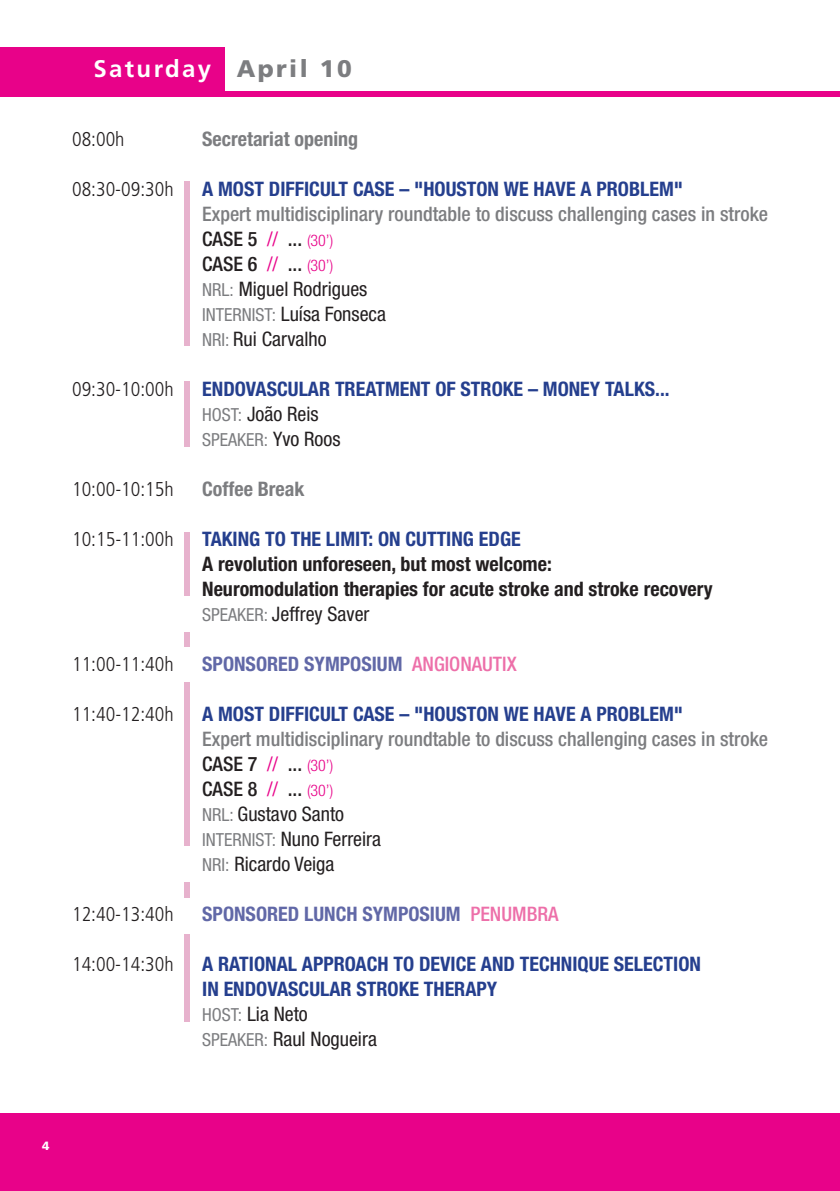
<style>
.page{position:relative;width:840px;height:1191px;background:#fff}
.page>*{position:absolute;margin:0;border:0;box-sizing:border-box;transform-origin:0 0}
.t1{font:700 24px "Frutiger LT Std";letter-spacing:.1em;color:#fff}
.t2{font:500 condensed 20px/25px "Helvetica Neue";color:#7c7d80}
.t3{font:700 condensed 20px/25px "Helvetica Neue";color:#253f8e}
.t4{font:700 condensed 20px/25px "Helvetica Neue";color:#231f20}
.t5{font:300 condensed 20px "Frutiger LT Std";color:#231f20}
.t6{font:700 condensed 20px "Helvetica Neue";color:#6168a7}
.t7{font:700 condensed 20px "Helvetica Neue";color:#7c7d80}
.t8{font:condensed 18px "Helvetica Neue";color:#7c7d80}
.t9{font:900 12px "Frutiger LT Std";color:#fff}
.s1{font-weight:900;color:#7c7d80}
.s2{color:#231f20}
.s3{font-weight:400;color:#e80289}
.s4{font-weight:300;font-size:16px;color:#e80289}
.s5{font-weight:400;font-size:18px}
.s6{font-weight:400;color:#231f20}
.s7{font-weight:400;font-size:18px;color:#7c7d80}
.s8{font-size:20px;color:#231f20}
.s9{font-weight:400}
.s10{font-weight:500;color:#ed6fa9}
</style>
<div class="page">
<div style="left:0;top:1113px;width:839px;height:78px;background:#e80289"></div>
<div style="left:0;top:91px;width:839px;height:6px;background:#e80289"></div>
<div style="left:0;top:47px;width:224px;height:50px;background:#e80289"></div>
<div style="left:184px;top:181px;width:6px;height:165px;background:#e7b2cd"></div>
<div style="left:184px;top:532px;width:6px;height:63px;background:#e7b2cd"></div>
<div style="left:184px;top:381px;width:6px;height:65px;background:#e7b2cd"></div>
<div style="left:184px;top:682px;width:5px;height:164px;background:#e7b2cd"></div>
<div style="left:184px;top:881px;width:5px;height:16px;background:#e7b2cd"></div>
<div style="left:184px;top:933px;width:6px;height:88px;background:#e7b2cd"></div>
<div style="left:184px;top:632px;width:6px;height:14px;background:#e7b2cd"></div>
<p class="t1" style="left:93px;top:55px;width:260px">Saturday <span class="s1">April 10</span></p>
<p class="t5" style="left:72px;top:128px;width:54px">08:00h</p>
<p class="t7" style="left:202px;top:127px;width:157px">Secretariat opening</p>
<p class="t5" style="left:72px;top:178px;width:103px">08:30-09:30h</p>
<p class="t3" style="left:202px;top:176px;width:482px">A MOST DIFFICULT CASE – "HOUSTON WE HAVE A PROBLEM"</p>
<p class="t2" style="left:202px;top:201px;width:567px">Expert multidisciplinary roundtable to discuss challenging cases in stroke<br><span class="s2">CASE 5</span> <span class="s3">//</span> <span class="s2">...</span> <span class="s4">(30’)<br></span><span class="s2">CASE 6</span> <span class="s3">//</span> <span class="s2">...</span> <span class="s4">(30’)<br></span><span class="s5">NRL:</span> <span class="s6">Miguel Rodrigues<br></span><span class="s5">INTERNIST:</span> <span class="s6">Luísa Fonseca<br></span><span class="s5">NRI:</span> <span class="s6">Rui Carvalho</span></p>
<p class="t5" style="left:72px;top:378px;width:103px">09:30-10:00h</p>
<p class="t3" style="left:202px;top:376px;width:468px">ENDOVASCULAR TREATMENT OF STROKE – MONEY TALKS...<br><span class="s7">HOST:</span> <span class="s6">João Reis</span></p>
<p class="t8" style="left:202px;top:429px;width:140px">SPEAKER: <span class="s8">Yvo Roos</span></p>
<p class="t5" style="left:72px;top:478px;width:103px">10:00-10:15h</p>
<p class="t7" style="left:202px;top:477px;width:104px">Coffee Break</p>
<p class="t5" style="left:72px;top:528px;width:103px">10:15-11:00h</p>
<p class="t3" style="left:202px;top:526px;width:320px">TAKING TO THE LIMIT: ON CUTTING EDGE</p>
<p class="t4" style="left:202px;top:551px;width:512px">A revolution unforeseen, but most welcome:<br>Neuromodulation therapies for acute stroke and stroke recovery<br><span class="s7">SPEAKER:</span> <span class="s9">Jeffrey Saver</span></p>
<p class="t5" style="left:72px;top:653px;width:103px">11:00-11:40h</p>
<p class="t6" style="left:202px;top:652px;width:316px">SPONSORED SYMPOSIUM <span class="s10">ANGIONAUTIX</span></p>
<p class="t5" style="left:72px;top:703px;width:103px">11:40-12:40h</p>
<p class="t3" style="left:202px;top:701px;width:482px">A MOST DIFFICULT CASE – "HOUSTON WE HAVE A PROBLEM"</p>
<p class="t2" style="left:202px;top:726px;width:567px">Expert multidisciplinary roundtable to discuss challenging cases in stroke<br><span class="s2">CASE 7</span> <span class="s3">//</span> <span class="s2">...</span> <span class="s4">(30’)<br></span><span class="s2">CASE 8</span> <span class="s3">//</span> <span class="s2">...</span> <span class="s4">(30’)<br></span><span class="s5">NRL:</span> <span class="s6">Gustavo Santo<br></span><span class="s5">INTERNIST:</span> <span class="s6">Nuno Ferreira<br></span><span class="s5">NRI:</span> <span class="s6">Ricardo Veiga</span></p>
<p class="t5" style="left:72px;top:903px;width:103px">12:40-13:40h</p>
<p class="t6" style="left:202px;top:902px;width:357px">SPONSORED LUNCH SYMPOSIUM <span class="s10">PENUMBRA</span></p>
<p class="t5" style="left:72px;top:953px;width:103px">14:00-14:30h</p>
<p class="t3" style="left:202px;top:951px;width:500px">A RATIONAL APPROACH TO DEVICE AND TECHNIQUE SELECTION<br>IN ENDOVASCULAR STROKE THERAPY<br><span class="s7">HOST:</span> <span class="s6">Lia Neto<br></span><span class="s7">SPEAKER:</span> <span class="s6">Raul Nogueira</span></p>
<p class="t9" style="left:42px;top:1138px;width:9px">4</p>
</div>
